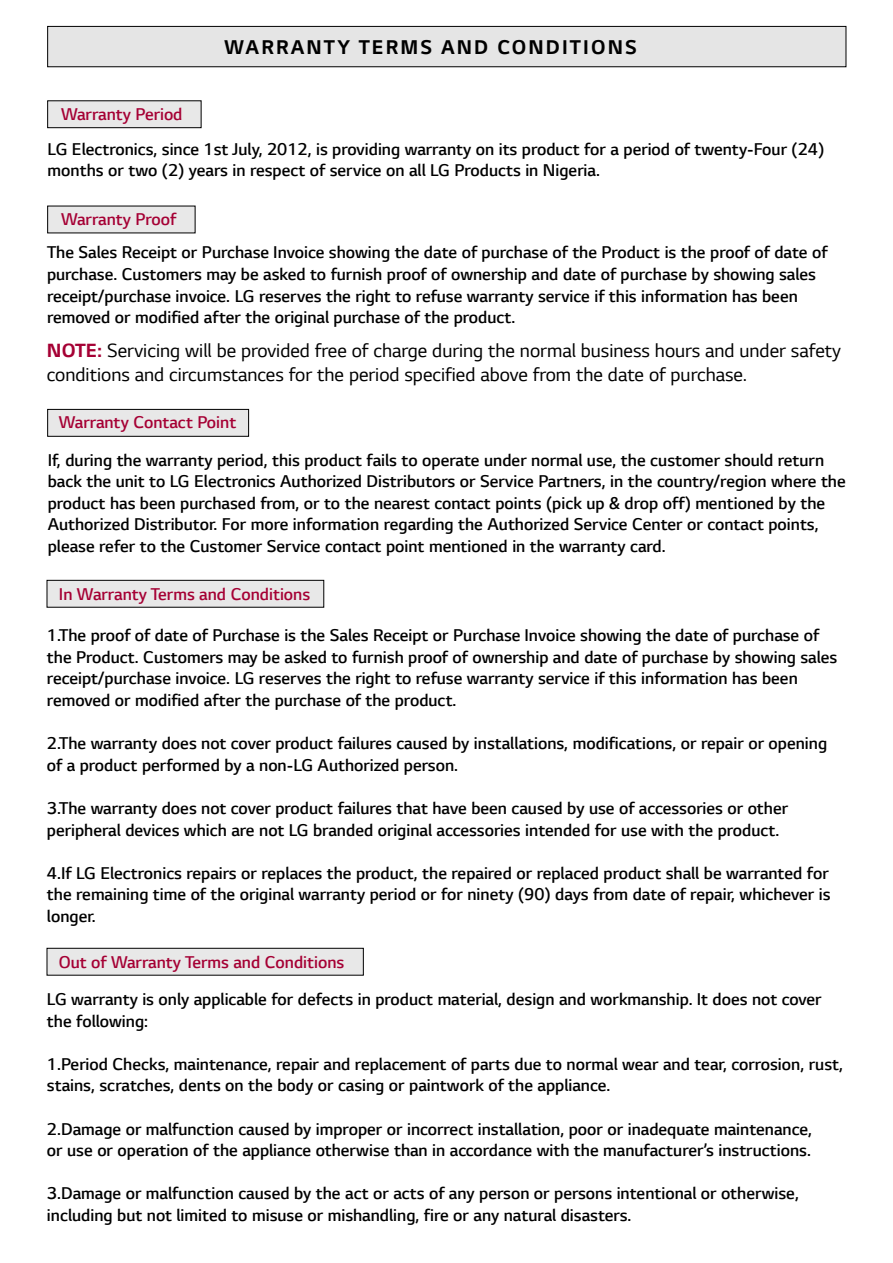
<style>
.page{position:relative;width:893px;height:1263px;background:#fff}
.page>*{position:absolute;margin:0;border:0;box-sizing:border-box;transform-origin:0 0}
.t1{font:700 21px "LG Smart";letter-spacing:.1em;color:#000}
.t2{font:20.25px/24.2px "LG Smart";color:#000}
.t3{font:300 18px/21.6px "LG Smart";color:#000}
.t4{font:300 18px "LG Smart";color:#a50034}
.s1{font-weight:700;color:#a50034}
</style>
<div class="page">
<div style="left:47px;top:26px;width:799px;height:41px;background:#e5e5e5;border:1px solid #000"></div>
<div style="left:47px;top:100px;width:154px;height:28px;background:#e8e8e8;border:1px solid #000"></div>
<div style="left:47px;top:206px;width:148px;height:27px;background:#e8e8e8"></div>
<div style="left:47px;top:409px;width:202px;height:28px;background:#e8e8e8;border:1px solid #000"></div>
<div style="left:47px;top:580px;width:277px;height:28px;background:#e8e8e8;border:1px solid #000"></div>
<div style="left:47px;top:948px;width:317px;height:27px;background:#e8e8e8;border:1px solid #000"></div>
<p class="t1" style="left:225px;top:33px;width:414px">WARRANTY TERMS AND CONDITIONS</p>
<p class="t4" style="left:61px;top:102px;width:123px">Warranty Period</p>
<p class="t3" style="left:48px;top:138px;width:778px">LG Electronics, since 1st July, 2012, is providing warranty on its product for a period of twenty-Four (24) months or two (2) years in respect of service on all LG Products in Nigeria.</p>
<p class="t4" style="left:61px;top:207px;width:117px">Warranty Proof</p>
<p class="t3" style="left:47px;top:241px;width:782px">The Sales Receipt or Purchase Invoice showing the date of purchase of the Product is the proof of date of purchase. Customers may be asked to furnish proof of ownership and date of purchase by showing sales receipt/purchase invoice. LG reserves the right to refuse warranty service if this information has been removed or modified after the original purchase of the product.</p>
<p class="t2" style="left:47px;top:338px;width:796px"><span class="s1">NOTE:</span> Servicing will be provided free of charge during the normal business hours and under safety conditions and circumstances for the period specified above from the date of purchase.</p>
<p class="t4" style="left:59px;top:410px;width:179px">Warranty Contact Point</p>
<p class="t3" style="left:48px;top:448px;width:799px">If, during the warranty period, this product fails to operate under normal use, the customer should return back the unit to LG Electronics Authorized Distributors or Service Partners, in the country/region where the product has been purchased from, or to the nearest contact points (pick up &amp; drop off) mentioned by the Authorized Distributor. For more information regarding the Authorized Service Center or contact points, please refer to the Customer Service contact point mentioned in the warranty card.</p>
<p class="t4" style="left:59px;top:582px;width:253px">In Warranty Terms and Conditions</p>
<p class="t3" style="left:47px;top:624px;width:792px">1.The proof of date of Purchase is the Sales Receipt or Purchase Invoice showing the date of purchase of the Product. Customers may be asked to furnish proof of ownership and date of purchase by showing sales receipt/purchase invoice. LG reserves the right to refuse warranty service if this information has been removed or modified after the purchase of the product.</p>
<p class="t3" style="left:47px;top:732px;width:782px">2.The warranty does not cover product failures caused by installations, modifications, or repair or opening of a product performed by a non-LG Authorized person.</p>
<p class="t3" style="left:47px;top:797px;width:743px">3.The warranty does not cover product failures that have been caused by use of accessories or other peripheral devices which are not LG branded original accessories intended for use with the product.</p>
<p class="t3" style="left:47px;top:862px;width:785px;text-align:justify">4.If LG Electronics repairs or replaces the product, the repaired or replaced product shall be warranted for the remaining time of the original warranty period or for ninety (90) days from date of repair, whichever is longer.</p>
<p class="t4" style="left:59px;top:950px;width:287px">Out of Warranty Terms and Conditions</p>
<p class="t3" style="left:47px;top:988px;width:776px">LG warranty is only applicable for defects in product material, design and workmanship. It does not cover the following:</p>
<p class="t3" style="left:47px;top:1053px;width:797px">1.Period Checks, maintenance, repair and replacement of parts due to normal wear and tear, corrosion, rust, stains, scratches, dents on the body or casing or paintwork of the appliance.</p>
<p class="t3" style="left:47px;top:1117px;width:766px">2.Damage or malfunction caused by improper or incorrect installation, poor or inadequate maintenance, or use or operation of the appliance otherwise than in accordance with the manufacturer’s instructions.</p>
<p class="t3" style="left:47px;top:1182px;width:753px">3.Damage or malfunction caused by the act or acts of any person or persons intentional or otherwise, including but not limited to misuse or mishandling, fire or any natural disasters.</p>
</div>
